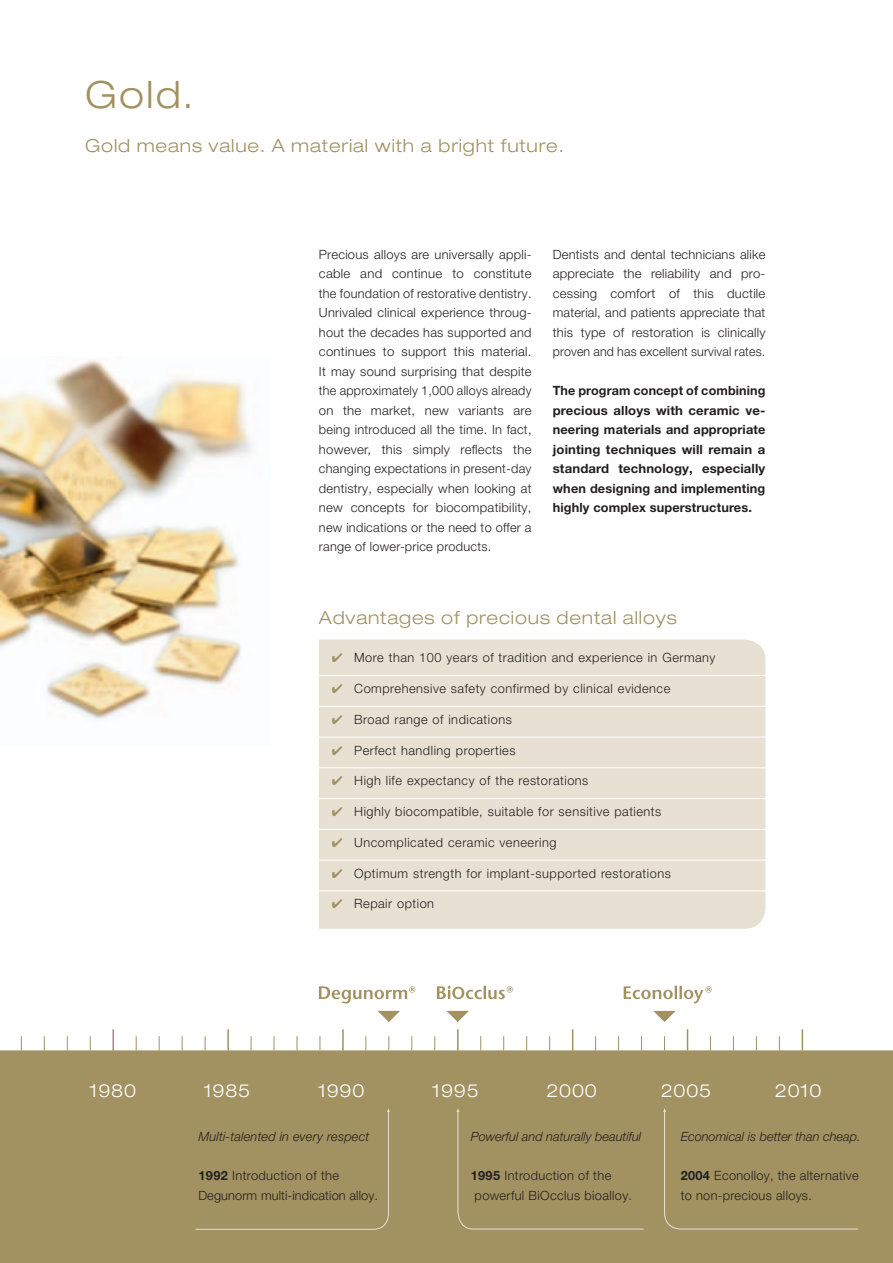
<style>
.page{position:relative;width:893px;height:1263px;background:#fff}
.page>*{position:absolute;margin:0;border:0;box-sizing:border-box;transform-origin:0 0}
.t1{font:300 expanded 37.5px "Helvetica Neue LT Pro";color:#a29161}
.t2{font:300 expanded 18px "Helvetica Neue LT Pro";letter-spacing:.045em;color:#a29161}
.t3{font:300 expanded 18px "Helvetica Neue LT Pro";letter-spacing:.045em;color:#fff}
.t4{font:300 12.75px/19.5px "Helvetica Neue LT Pro";letter-spacing:.04em;color:#231f20}
.t5{font:700 12.75px/19.5px "Helvetica Neue LT Pro";letter-spacing:.01em;color:#231f20;text-align:justify}
.t6{font:italic 300 12.75px "Helvetica Neue LT Pro";color:#231f20}
.t7{font:300 12.75px/19.5px "Helvetica Neue LT Pro";letter-spacing:.01em;color:#231f20}
.s1{color:#a29161}
.s2{font-weight:700}
</style>
<div class="page">
<div style="left:319px;top:639px;width:446px;height:290px;background:#e8e1d3"></div>
<div style="left:0;top:1050px;width:893px;height:213px;background:#a29161"></div>
<img style="left:0;top:359px;width:252px;height:362px">
<svg style="left:378px;top:1011px;width:22px;height:11px"></svg>
<svg style="left:446px;top:1011px;width:23px;height:11px"></svg>
<svg style="left:653px;top:1011px;width:23px;height:11px"></svg>
<hr style="left:289px;top:675px;width:486px;height:1px;background:#fff">
<hr style="left:289px;top:706px;width:486px;height:1px;background:#fff">
<hr style="left:289px;top:737px;width:486px;height:1px;background:#fff">
<hr style="left:289px;top:767px;width:486px;height:1px;background:#fff">
<hr style="left:289px;top:798px;width:486px;height:1px;background:#fff">
<hr style="left:289px;top:829px;width:486px;height:1px;background:#fff">
<hr style="left:289px;top:860px;width:486px;height:1px;background:#fff">
<hr style="left:289px;top:890px;width:486px;height:1px;background:#fff">
<svg style="left:136px;top:1036px;width:1px;height:14px"></svg>
<svg style="left:159px;top:1036px;width:1px;height:14px"></svg>
<svg style="left:182px;top:1036px;width:1px;height:14px"></svg>
<svg style="left:205px;top:1036px;width:1px;height:14px"></svg>
<hr style="left:227px;top:1029px;width:2px;height:21px;background:#a29161">
<svg style="left:480px;top:1036px;width:1px;height:14px"></svg>
<svg style="left:503px;top:1036px;width:1px;height:14px"></svg>
<svg style="left:526px;top:1036px;width:1px;height:14px"></svg>
<svg style="left:549px;top:1036px;width:1px;height:14px"></svg>
<svg style="left:572px;top:1029px;width:1px;height:21px"></svg>
<svg style="left:251px;top:1036px;width:1px;height:14px"></svg>
<svg style="left:274px;top:1036px;width:1px;height:14px"></svg>
<svg style="left:297px;top:1036px;width:1px;height:14px"></svg>
<svg style="left:320px;top:1036px;width:1px;height:14px"></svg>
<hr style="left:342px;top:1029px;width:2px;height:21px;background:#a29161">
<svg style="left:595px;top:1036px;width:1px;height:14px"></svg>
<svg style="left:618px;top:1036px;width:1px;height:14px"></svg>
<svg style="left:641px;top:1036px;width:1px;height:14px"></svg>
<svg style="left:664px;top:1036px;width:1px;height:14px"></svg>
<svg style="left:687px;top:1029px;width:1px;height:21px"></svg>
<svg style="left:21px;top:1036px;width:1px;height:14px"></svg>
<svg style="left:44px;top:1036px;width:1px;height:14px"></svg>
<svg style="left:67px;top:1036px;width:1px;height:14px"></svg>
<svg style="left:90px;top:1036px;width:1px;height:14px"></svg>
<svg style="left:113px;top:1029px;width:1px;height:21px"></svg>
<svg style="left:366px;top:1036px;width:1px;height:14px"></svg>
<svg style="left:389px;top:1036px;width:1px;height:14px"></svg>
<svg style="left:412px;top:1036px;width:1px;height:14px"></svg>
<svg style="left:435px;top:1036px;width:1px;height:14px"></svg>
<hr style="left:457px;top:1029px;width:2px;height:21px;background:#a29161">
<svg style="left:710px;top:1036px;width:1px;height:14px"></svg>
<svg style="left:733px;top:1036px;width:1px;height:14px"></svg>
<svg style="left:756px;top:1036px;width:1px;height:14px"></svg>
<svg style="left:779px;top:1036px;width:1px;height:14px"></svg>
<svg style="left:802px;top:1029px;width:1px;height:21px"></svg>
<svg style="left:319px;top:986px;width:96px;height:17px"></svg>
<svg style="left:437px;top:986px;width:76px;height:13px"></svg>
<svg style="left:624px;top:986px;width:88px;height:17px"></svg>
<div style="left:195px;top:1108px;width:195px;height:122px;background:#a29161"></div>
<div style="left:456px;top:1108px;width:188px;height:121px;background:#a29161"></div>
<div style="left:663px;top:1108px;width:196px;height:121px;background:#a29161"></div>
<h1 class="t1" style="left:85px;top:72px;width:110px">Gold.</h1>
<h2 class="t2" style="left:85px;top:134px;width:480px">Gold means value. A material with a bright future.</h2>
<p class="t4" style="left:319px;top:244px;width:214px;text-align:justify">Precious alloys are universally appli&shy;cable and continue to constitute the foundation of restorative dentistry.<br>Unrivaled clinical experience throug&shy;hout the decades has supported and continues to support this material.<br>It may sound surprising that despite the approximately 1,000 alloys already on the market, new variants are being introduced all the time. In fact, however, this simply reflects the changing expectations in present-day dentistry, especially when looking at new concepts for biocompatibility, new indications or the need to offer a range of lower-price products.</p>
<p class="t4" style="left:553px;top:244px;width:214px;text-align:justify">Dentists and dental technicians alike appreciate the reliability and pro&shy;cessing comfort of this ductile material, and patients appreciate that this type of restoration is clinically proven and has excellent survival rates.</p>
<p class="t5" style="left:553px;top:381px;width:214px">The program concept of combining precious alloys with ceramic ve&shy;neering materials and appropriate jointing techniques will remain a standard technology, especially when designing and implementing highly complex superstructures.</p>
<h2 class="t2" style="left:319px;top:607px;width:359px">Advantages of precious dental alloys</h2>
<p class="t4" style="left:332px;top:648px;width:385px"><span class="s1">✔</span> More than 100 years of tradition and experience in Germany</p>
<p class="t4" style="left:332px;top:679px;width:340px"><span class="s1">✔</span> Comprehensive safety confirmed by clinical evidence</p>
<p class="t4" style="left:332px;top:709px;width:182px"><span class="s1">✔</span> Broad range of indications</p>
<p class="t4" style="left:332px;top:740px;width:185px"><span class="s1">✔</span> Perfect handling properties</p>
<p class="t4" style="left:332px;top:771px;width:258px"><span class="s1">✔</span> High life expectancy of the restorations</p>
<p class="t4" style="left:332px;top:802px;width:331px"><span class="s1">✔</span> Highly biocompatible, suitable for sensitive patients</p>
<p class="t4" style="left:332px;top:832px;width:226px"><span class="s1">✔</span> Uncomplicated ceramic veneering</p>
<p class="t4" style="left:332px;top:863px;width:341px"><span class="s1">✔</span> Optimum strength for implant-supported restorations</p>
<p class="t4" style="left:332px;top:894px;width:104px"><span class="s1">✔</span> Repair option</p>
<h2 class="t3" style="left:90px;top:1080px;width:48px">1980</h2>
<h2 class="t3" style="left:204px;top:1080px;width:48px">1985</h2>
<h2 class="t3" style="left:318px;top:1080px;width:48px">1990</h2>
<h2 class="t3" style="left:432px;top:1080px;width:48px">1995</h2>
<h2 class="t3" style="left:546px;top:1080px;width:52px">2000</h2>
<h2 class="t3" style="left:661px;top:1080px;width:52px">2005</h2>
<h2 class="t3" style="left:775px;top:1080px;width:48px">2010</h2>
<p class="t6" style="left:471px;top:1129px;width:172px">Powerful and naturally beautiful</p>
<p class="t4" style="left:475px;top:1166px;width:159px;text-indent:-4px"><span class="s2">1995</span> Introduction of the powerful BiOcclus bioalloy.</p>
<p class="t6" style="left:198px;top:1129px;width:172px">Multi-talented in every respect</p>
<p class="t7" style="left:198px;top:1166px;width:181px"><span class="s2">1992</span> Introduction of the<br>Degunorm multi-indication alloy.</p>
<p class="t6" style="left:681px;top:1129px;width:181px">Economical is better than cheap.</p>
<p class="t4" style="left:681px;top:1166px;width:179px"><span class="s2">2004</span> Econolloy, the alternative to non-precious alloys.</p>
</div>
